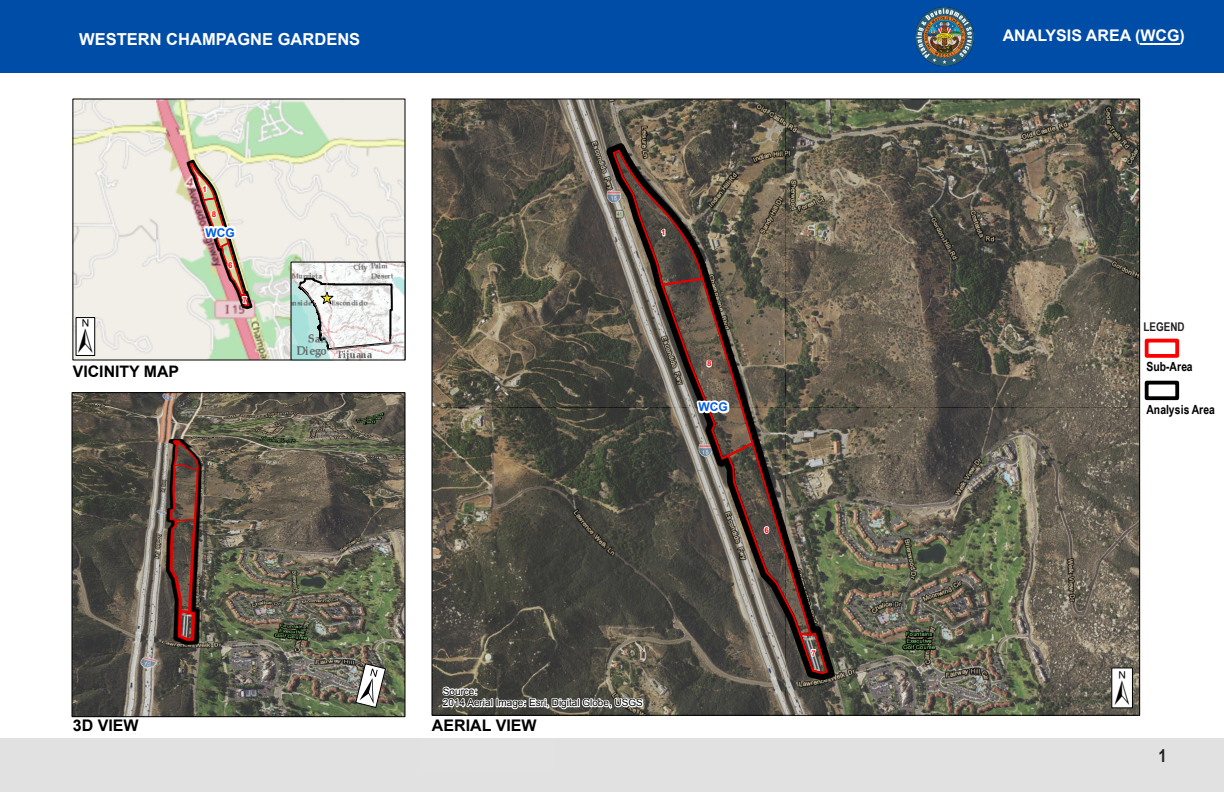
<style>
.page{position:relative;width:1224px;height:792px;background:#fff}
.page>*{position:absolute;margin:0;border:0;box-sizing:border-box;transform-origin:0 0}
.t1{font:48px "ESRI North";color:#000}
.t2{font:700 17.9px "Arial Narrow";color:#231f20}
.t3{font:700 16.5px "Arial";color:#fff}
.t4{font:700 16px "Arial";color:#fff}
.t5{font:700 16px "Arial";color:#000}
.t6{font:700 15.9px "Arial";color:#000}
.t7{font:700 12.6px "Arial Narrow";letter-spacing:.005em;color:#000}
.t8{font:700 12px "Arial Narrow";color:#000}
.t9{font:700 12px "Arial";color:#005ce6}
.t10{font:700 12px "Arial Narrow";color:#231f20}
.t11{font:10px/11.5px "Arial";color:#000}
.t12{font:700 8px "Arial";color:#f00}
</style>
<div class="page">
<div style="left:0;top:0;width:1224px;height:73px;background:#004da8"></div>
<hr style="left:1140px;top:43px;width:40px;height:2px;background:#fff">
<img style="left:916px;top:8px;width:57px;height:57px">
<div style="left:0;top:738px;width:1224px;height:54px;background:#e1e1e1"></div>
<img style="left:74px;top:100px;width:330px;height:258px">
<img style="left:184px;top:157px;width:70px;height:154px">
<img style="left:434px;top:100px;width:704px;height:614px">
<svg style="left:600px;top:137px;width:239px;height:548px;background:#605c4f"></svg>
<svg style="left:611px;top:148px;width:218px;height:527px;background:#60564b"></svg>
<img style="left:74px;top:394px;width:330px;height:321px">
<div style="left:72px;top:392px;width:334px;height:325px;border:1px solid #000"></div>
<img style="left:293px;top:264px;width:111px;height:94px">
<svg style="left:298px;top:264px;width:96px;height:88px"></svg>
<div style="left:76px;top:317px;width:19px;height:39px;background:#fff;border:1px solid #000"></div>
<div style="left:1111px;top:667px;width:22px;height:41px;background:#fff;border:1px solid #000"></div>
<svg style="left:441px;top:685px;width:204px;height:26px"></svg>
<div style="left:1145px;top:339px;width:34px;height:19px;border:4px solid #f00"></div>
<div style="left:1145px;top:381px;width:34px;height:19px;border:4px solid #000"></div>
<svg style="left:355px;top:663px;width:32px;height:46px"></svg>
<h3 class="t3" style="left:79px;top:28px;width:283px">WESTERN CHAMPAGNE GARDENS</h3>
<h1 class="t1" style="left:78px;top:309px;width:16px">±</h1>
<h3 class="t6" style="left:73px;top:361px;width:108px">VICINITY MAP</h3>
<p class="t12" style="left:202px;top:183px;width:6px">1</p>
<p class="t12" style="left:212px;top:209px;width:6px">8</p>
<p class="t9" style="left:206px;top:224px;width:31px">WCG</p>
<p class="t12" style="left:228px;top:260px;width:6px">6</p>
<p class="t12" style="left:243px;top:295px;width:6px">7</p>
<p class="t12" style="left:661px;top:227px;width:6px">1</p>
<p class="t12" style="left:707px;top:358px;width:6px">8</p>
<p class="t9" style="left:699px;top:399px;width:31px">WCG</p>
<p class="t12" style="left:764px;top:525px;width:6px">6</p>
<p class="t11" style="left:443px;top:686px;width:202px">Source:<br>2014 Aerial Image: Esri, Digital Globe, USGS</p>
<h3 class="t5" style="left:73px;top:715px;width:67px">3D VIEW</h3>
<h3 class="t5" style="left:432px;top:715px;width:106px">AERIAL VIEW</h3>
<p class="t12" style="left:812px;top:648px;width:6px">7</p>
<h3 class="t4" style="left:1003px;top:25px;width:184px">ANALYSIS AREA (WCG)</h3>
<p class="t10" style="left:1144px;top:318px;width:43px">LEGEND</p>
<p class="t8" style="left:1145px;top:320px;width:36px">Legend</p>
<p class="t7" style="left:1147px;top:357px;width:48px">Sub-Area</p>
<p class="t7" style="left:1147px;top:400px;width:70px">Analysis Area</p>
<p class="t8" style="left:1147px;top:360px;width:22px">PSR</p>
<p class="t8" style="left:1144px;top:401px;width:67px">Analysis Area</p>
<h1 class="t1" style="left:1115px;top:660px;width:16px">±</h1>
<h2 class="t2" style="left:1158px;top:742px;width:10px">1</h2>
</div>
